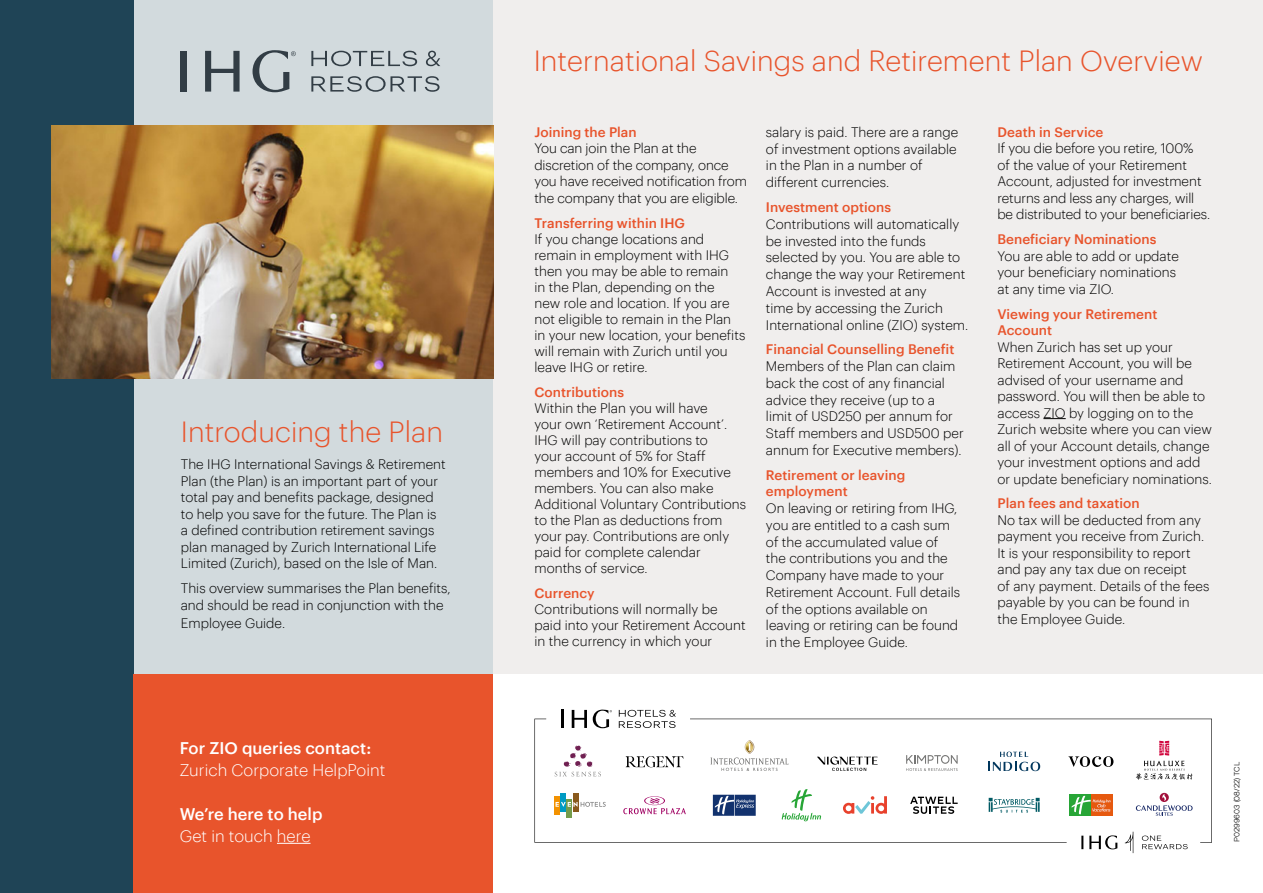
<style>
.page{position:relative;width:1263px;height:893px;background:#fff}
.page>*{position:absolute;margin:0;border:0;box-sizing:border-box;transform-origin:0 0}
.head_1{font:300 28.5px "Graphik";color:#e8542c}
._9_11_light{font:300 16.5px "Graphik";color:#fff}
._9_11_light-2{font:500 16.5px "Graphik";color:#fff}
._9_11_light-3{font:300 13.5px/16.5px "Graphik";color:#000}
.head_2{font:500 13.5px "Graphik";color:#e8542c}
.t1{font:300 7.5px "Zurich Sans";color:#000}
.s1{font-weight:500;color:#e8542c}
</style>
<div class="page">
<div style="left:0;top:0;width:1263px;height:674px;background:#f0eeed"></div>
<div style="left:133px;top:0;width:360px;height:674px;background:#d2dadd"></div>
<div style="left:0;top:0;width:133px;height:893px;background:#1f4456"></div>
<img style="left:51px;top:126px;width:442px;height:253px">
<svg style="left:1043px;top:418px;width:23px;height:1px"></svg>
<svg style="left:205px;top:51px;width:35px;height:41px"></svg>
<div style="left:181px;top:51px;width:6px;height:41px;background:#323d45"></div>
<svg style="left:253px;top:50px;width:43px;height:42px"></svg>
<svg style="left:311px;top:51px;width:106px;height:15px"></svg>
<svg style="left:311px;top:76px;width:128px;height:16px"></svg>
<svg style="left:426px;top:51px;width:14px;height:15px"></svg>
<svg style="left:1081px;top:843px;width:36px;height:6px"></svg>
<svg style="left:1125px;top:843px;width:8px;height:10px"></svg>
<svg style="left:1142px;top:844px;width:45px;height:5px"></svg>
<svg style="left:534px;top:719px;width:156px;height:124px"></svg>
<svg style="left:690px;top:719px;width:522px;height:124px"></svg>
<svg style="left:572px;top:710px;width:15px;height:18px"></svg>
<hr style="left:561px;top:710px;width:3px;height:18px;background:#000">
<svg style="left:593px;top:710px;width:19px;height:18px"></svg>
<svg style="left:619px;top:710px;width:57px;height:18px"></svg>
<div style="left:133px;top:674px;width:360px;height:219px;background:#e8542c"></div>
<hr style="left:277px;top:843px;width:34px;height:1px;background:#fff">
<p class="head_1" style="left:181px;top:411px;width:264px">Introducing the Plan</p>
<p class="_9_11_light-3" style="left:181px;top:455px;width:266px">The IHG International Savings &amp; Retirement Plan (the Plan) is an important part of your total pay and benefits package, designed to help you save for the future. The Plan is a defined contribution retirement savings plan managed by Zurich International Life Limited (Zurich), based on the Isle of Man.</p>
<p class="_9_11_light-3" style="left:181px;top:579px;width:271px">This overview summarises the Plan benefits, and should be read in conjunction with the</p>
<p class="_9_11_light-3" style="left:181px;top:613px;width:106px">Employee Guide.</p>
<p class="_9_11_light-2" style="left:180px;top:735px;width:193px">For ZIO queries contact:</p>
<p class="_9_11_light" style="left:180px;top:758px;width:207px">Zurich Corporate HelpPoint</p>
<p class="_9_11_light-2" style="left:180px;top:801px;width:144px">We’re here to help</p>
<p class="_9_11_light" style="left:180px;top:824px;width:132px">Get in touch here</p>
<p class="head_1" style="left:534px;top:40px;width:671px">International Savings and Retirement Plan Overview</p>
<p class="head_2" style="left:534px;top:122px;width:104px">Joining the Plan</p>
<p class="_9_11_light-3" style="left:534px;top:139px;width:214px">You can join the Plan at the discretion of the company, once you have received notification from the company that you are eligible.</p>
<p class="head_2" style="left:534px;top:212px;width:152px">Transferring within IHG</p>
<p class="_9_11_light-3" style="left:534px;top:230px;width:212px;line-height:16px">If you change locations and remain in employment with IHG then you may be able to remain<br>in the Plan, depending on the<br>new role and location. If you are not eligible to remain in the Plan in your new location, your benefits will remain with Zurich until you leave IHG or retire.</p>
<p class="head_2" style="left:534px;top:381px;width:91px">Contributions</p>
<p class="_9_11_light-3" style="left:534px;top:399px;width:213px;line-height:16px">Within the Plan you will have<br>your own ‘Retirement Account’.<br>IHG will pay contributions to<br>your account of 5% for Staff members and 10% for Executive members. You can also make<br>Additional Voluntary Contributions to the Plan as deductions from your pay. Contributions are only paid for complete calendar months of service.</p>
<p class="head_2" style="left:534px;top:583px;width:62px">Currency</p>
<p class="_9_11_light-3" style="left:534px;top:600px;width:213px;line-height:16px">Contributions will normally be paid into your Retirement Account in the currency in which your</p>
<p class="_9_11_light-3" style="left:766px;top:123px;width:194px">salary is paid. There are a range of investment options available in the Plan in a number of different currencies.</p>
<p class="head_2" style="left:766px;top:197px;width:127px">Investment options</p>
<p class="_9_11_light-3" style="left:766px;top:214px;width:204px">Contributions will automatically be invested into the funds selected by you. You are able to change the way your Retirement<br>Account is invested at any<br>time by accessing the Zurich<br>International online (ZIO) system.</p>
<p class="head_2" style="left:766px;top:339px;width:190px">Financial Counselling Benefit</p>
<p class="_9_11_light-3" style="left:766px;top:357px;width:199px">Members of the Plan can claim back the cost of any financial advice they receive (up to a limit of USD250 per annum for<br>Staff members and USD500 per annum for Executive members).</p>
<p class="_9_11_light-3" style="left:766px;top:465px;width:196px"><span class="s1">Retirement or leaving employment<br></span>On leaving or retiring from IHG, you are entitled to a cash sum of the accumulated value of the contributions you and the<br>Company have made to your<br>Retirement Account. Full details of the options available on leaving or retiring can be found in the Employee Guide.</p>
<p class="_9_11_light-3" style="left:997px;top:123px;width:214px"><span class="s1">Death in Service<br></span>If you die before you retire, 100%<br>of the value of your Retirement<br>Account, adjusted for investment returns and less any charges, will be distributed to your beneficiaries.</p>
<p class="_9_11_light-3" style="left:997px;top:230px;width:183px"><span class="s1">Beneficiary Nominations<br></span>You are able to add or update your beneficiary nominations at any time via ZIO.</p>
<p class="_9_11_light-3" style="left:997px;top:304px;width:216px"><span class="s1">Viewing your Retirement<br>Account<br></span>When Zurich has set up your<br>Retirement Account, you will be advised of your username and password. You will then be able to access ZIO by logging on to the<br>Zurich website where you can view all of your Account details, change your investment options and add or update beneficiary nominations.</p>
<p class="head_2" style="left:997px;top:493px;width:144px">Plan fees and taxation</p>
<p class="_9_11_light-3" style="left:997px;top:511px;width:213px">No tax will be deducted from any payment you receive from Zurich.<br>It is your responsibility to report and pay any tax due on receipt<br>of any payment. Details of the fees payable by you can be found in the Employee Guide.</p>
<p class="t1" style="left:1233px;top:842px;width:82px;rotate:-90deg">P0299603 (08/22) TCL</p>
</div>
